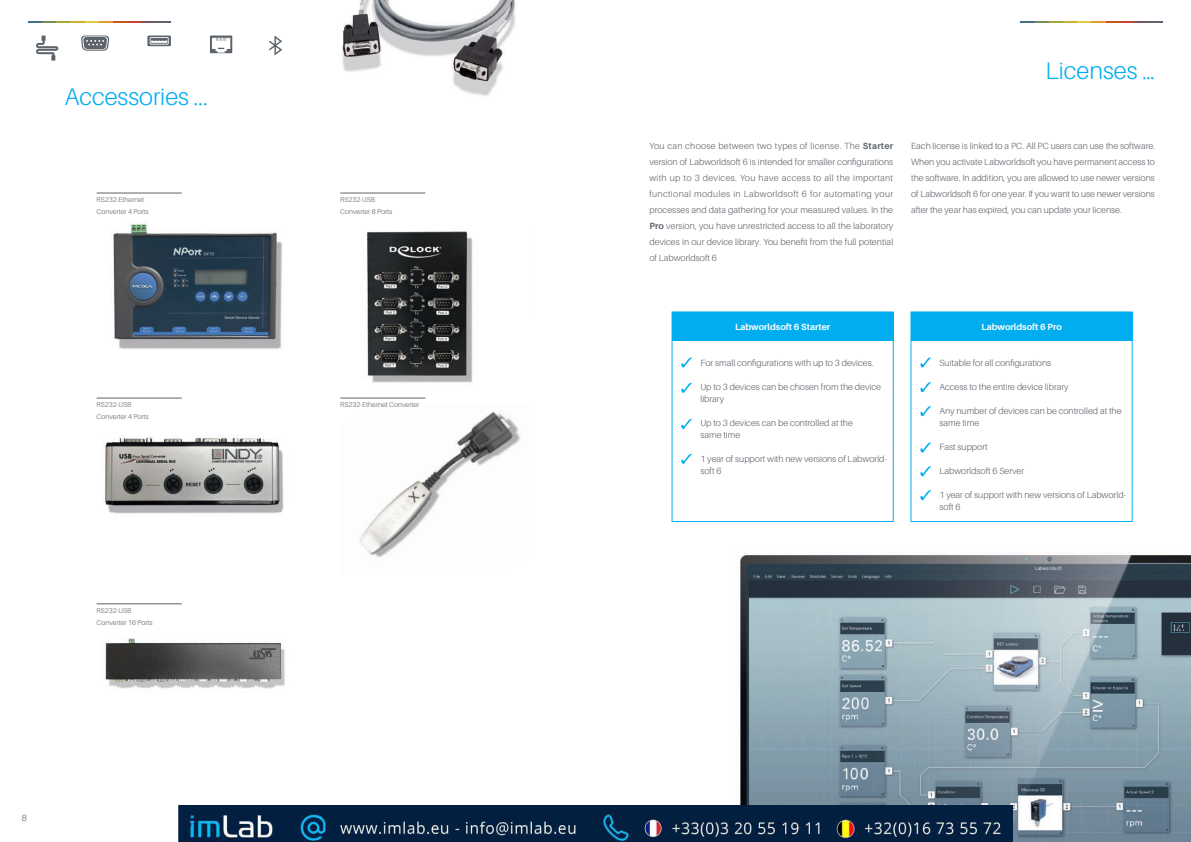
<style>
.page{position:relative;width:1191px;height:842px;background:#fff}
.page>*{position:absolute;margin:0;border:0;box-sizing:border-box;transform-origin:0 0}
.t1{font:300 24px "Aileron";color:#00aeef}
.t2{font:300 9px/16px "Aileron";color:#5c636a}
.t3{font:700 9px "Aileron";color:#fff}
.t4{font:300 7px/12px "Aileron";color:#5c636a}
.s1{font-weight:700}
</style>
<div class="page">
<img style="left:113px;top:223px;width:169px;height:126px">
<img style="left:366px;top:231px;width:107px;height:152px">
<img style="left:105px;top:437px;width:179px;height:77px">
<img style="left:359px;top:411px;width:161px;height:147px">
<img style="left:105px;top:638px;width:180px;height:51px">
<svg style="left:36px;top:36px;width:22px;height:25px"></svg>
<svg style="left:28px;top:21px;width:142px;height:2px"></svg>
<hr style="left:97px;top:193px;width:85px;height:1px;background:#5c636a">
<hr style="left:97px;top:398px;width:85px;height:1px;background:#5c636a">
<hr style="left:97px;top:604px;width:85px;height:1px;background:#5c636a">
<hr style="left:340px;top:193px;width:85px;height:1px;background:#5c636a">
<img style="left:342px;top:0;width:174px;height:96px">
<svg style="left:269px;top:36px;width:13px;height:20px"></svg>
<svg style="left:210px;top:36px;width:22px;height:17px"></svg>
<svg style="left:147px;top:36px;width:24px;height:10px"></svg>
<svg style="left:81px;top:36px;width:28px;height:15px"></svg>
<hr style="left:340px;top:398px;width:85px;height:1px;background:#5c636a">
<svg style="left:1020px;top:21px;width:142px;height:2px"></svg>
<img style="left:739px;top:555px;width:452px;height:287px">
<div style="left:672px;top:312px;width:221px;height:28px;background:#00aeef"></div>
<div style="left:911px;top:312px;width:221px;height:28px;background:#00aeef"></div>
<svg style="left:681px;top:419px;width:11px;height:10px"></svg>
<svg style="left:681px;top:383px;width:11px;height:10px"></svg>
<svg style="left:681px;top:454px;width:11px;height:10px"></svg>
<svg style="left:681px;top:357px;width:11px;height:10px"></svg>
<div style="left:672px;top:312px;width:221px;height:210px;border:1px solid #00aeef"></div>
<svg style="left:920px;top:406px;width:11px;height:10px"></svg>
<svg style="left:920px;top:382px;width:11px;height:10px"></svg>
<svg style="left:920px;top:442px;width:11px;height:10px"></svg>
<svg style="left:920px;top:466px;width:11px;height:10px"></svg>
<svg style="left:920px;top:490px;width:11px;height:10px"></svg>
<svg style="left:920px;top:357px;width:11px;height:10px"></svg>
<div style="left:911px;top:312px;width:221px;height:210px;border:1px solid #00aeef"></div>
<img style="left:179px;top:805px;width:833px;height:37px">
<h1 class="t1" style="left:64px;top:83px;width:145px">Accessories ...</h1>
<p class="t4" style="left:97px;top:194px;width:54px">RS232-Ethernet<br>Converter 4 Ports</p>
<p class="t4" style="left:340px;top:194px;width:54px">RS232-USB<br>Converter 8 Ports</p>
<p class="t4" style="left:97px;top:399px;width:54px">RS232-USB<br>Converter 4 Ports</p>
<p class="t4" style="left:340px;top:399px;width:81px">RS232-Ethernet Converter</p>
<p class="t4" style="left:97px;top:604px;width:57px">RS232-USB<br>Converter 16 Ports</p>
<p class="t2" style="left:22px;top:809px;width:7px">8</p>
<h1 class="t1" style="left:1045px;top:58px;width:111px">Licenses …</h1>
<p class="t2" style="left:649px;top:138px;width:245px;text-align:justify">You can choose between two types of license. The <span class="s1">Starter </span>version of Labworldsoft 6 is intended for smaller configurations with up to 3 devices. You have access to all the important functional modules in Labworldsoft 6 for automating your processes and data gathering for your measured values. In the <span class="s1">Pro</span> version, you have unrestricted access to all the laboratory devices in our device library. You benefit from the full potential of Labworldsoft 6</p>
<p class="t2" style="left:911px;top:138px;width:245px;text-align:justify">Each license is linked to a PC. All PC users can use the software.<br>When you activate Labworldsoft you have permanent access to the software. In addition, you are allowed to use newer versions of Labworldsoft 6 for one year. If you want to use newer versions after the year has expired, you can update your license.</p>
<p class="t3" style="left:735px;top:322px;width:97px">Labworldsoft 6 Starter</p>
<p class="t2" style="left:700px;top:355px;width:175px">For small configurations with up to 3 devices.</p>
<p class="t2" style="left:700px;top:381px;width:182px;line-height:12px">Up to 3 devices can be chosen from the device library</p>
<p class="t2" style="left:700px;top:417px;width:154px;line-height:12px">Up to 3 devices can be controlled at the same time</p>
<p class="t2" style="left:700px;top:453px;width:188px;line-height:12px">1 year of support with new versions of Labworld&shy;soft 6</p>
<p class="t3" style="left:981px;top:322px;width:82px">Labworldsoft 6 Pro</p>
<p class="t2" style="left:939px;top:355px;width:113px">Suitable for all configurations</p>
<p class="t2" style="left:939px;top:379px;width:131px">Access to the entire device library</p>
<p class="t2" style="left:939px;top:405px;width:184px;line-height:12px">Any number of devices can be controlled at the same time</p>
<p class="t2" style="left:939px;top:439px;width:50px">Fast support</p>
<p class="t2" style="left:939px;top:463px;width:86px">Labworldsoft 6 Server</p>
<p class="t2" style="left:939px;top:489px;width:188px;line-height:12px">1 year of support with new versions of Labworld&shy;soft 6</p>
</div>
